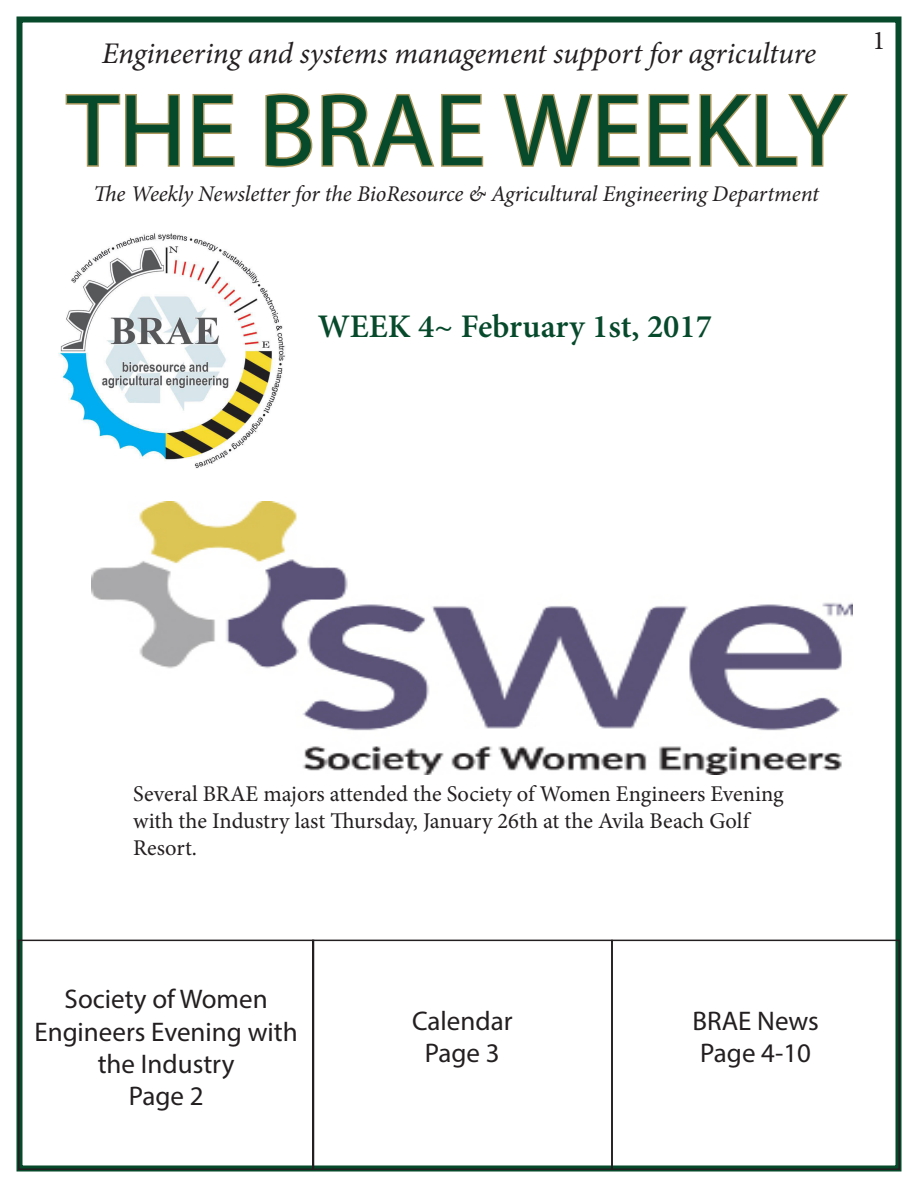
<style>
.page{position:relative;width:918px;height:1188px;background:#fff}
.page>*{position:absolute;margin:0;border:0;box-sizing:border-box;transform-origin:0 0}
.t1{font:103.5px "Myriad Pro";color:#06492b}
.t2{font:600 33px "Minion Pro";color:#06492b}
.t3{font:italic 30px "Minion Pro";letter-spacing:-.01em;color:#231f20}
.t4{font:27px/32.4px "Myriad Pro";color:#231f20;text-align:center}
.t5{font:27px "Minion Pro";color:#231f20}
.t6{font:22.5px/27px "Minion Pro";color:#231f20}
.t7{font:italic 22.5px "Minion Pro";letter-spacing:-.01em;color:#231f20}
</style>
<div class="page">
<div style="left:16px;top:16px;width:886px;height:1156px;border:6px solid #06492b"></div>
<svg style="left:65px;top:94px;width:115px;height:73px"></svg>
<svg style="left:192px;top:94px;width:43px;height:73px"></svg>
<svg style="left:265px;top:93px;width:48px;height:75px"></svg>
<svg style="left:321px;top:93px;width:163px;height:74px"></svg>
<svg style="left:503px;top:94px;width:137px;height:73px"></svg>
<svg style="left:648px;top:94px;width:43px;height:73px"></svg>
<svg style="left:699px;top:94px;width:149px;height:73px"></svg>
<img style="left:58px;top:233px;width:227px;height:235px">
<div style="left:18px;top:940px;width:296px;height:230px;border:2px solid #231f20"></div>
<div style="left:312px;top:940px;width:301px;height:230px;border:2px solid #231f20"></div>
<div style="left:611px;top:940px;width:289px;height:230px;border:2px solid #231f20"></div>
<img style="left:91px;top:501px;width:761px;height:274px">
<p class="t3" style="left:102px;top:33px;width:716px">Engineering and systems management support for agriculture</p>
<p class="t1" style="left:67px;top:67px;width:780px">THE BRAE WEEKLY</p>
<p class="t7" style="left:94px;top:179px;width:727px">The Weekly Newsletter for the BioResource &amp; Agricultural Engineering Department</p>
<p class="t5" style="left:872px;top:22px;width:14px">1</p>
<p class="t2" style="left:318px;top:303px;width:396px">WEEK 4~ February 1st, 2017</p>
<p class="t6" style="left:133px;top:781px;width:652px">Several BRAE majors attended the Society of Women Engineers Evening with the Industry last Thursday, January 26th at the Avila Beach Golf<br>Resort.</p>
<p class="t4" style="left:34px;top:983px;width:265px">Society of Women<br>Engineers Evening with the Industry</p>
<p class="t4" style="left:129px;top:1080px;width:76px">Page 2</p>
<p class="t4" style="left:412px;top:1004px;width:102px">Calendar</p>
<p class="t4" style="left:425px;top:1037px;width:76px">Page 3</p>
<p class="t4" style="left:692px;top:1004px;width:128px">BRAE News</p>
<p class="t4" style="left:700px;top:1037px;width:112px">Page 4-10</p>
</div>
